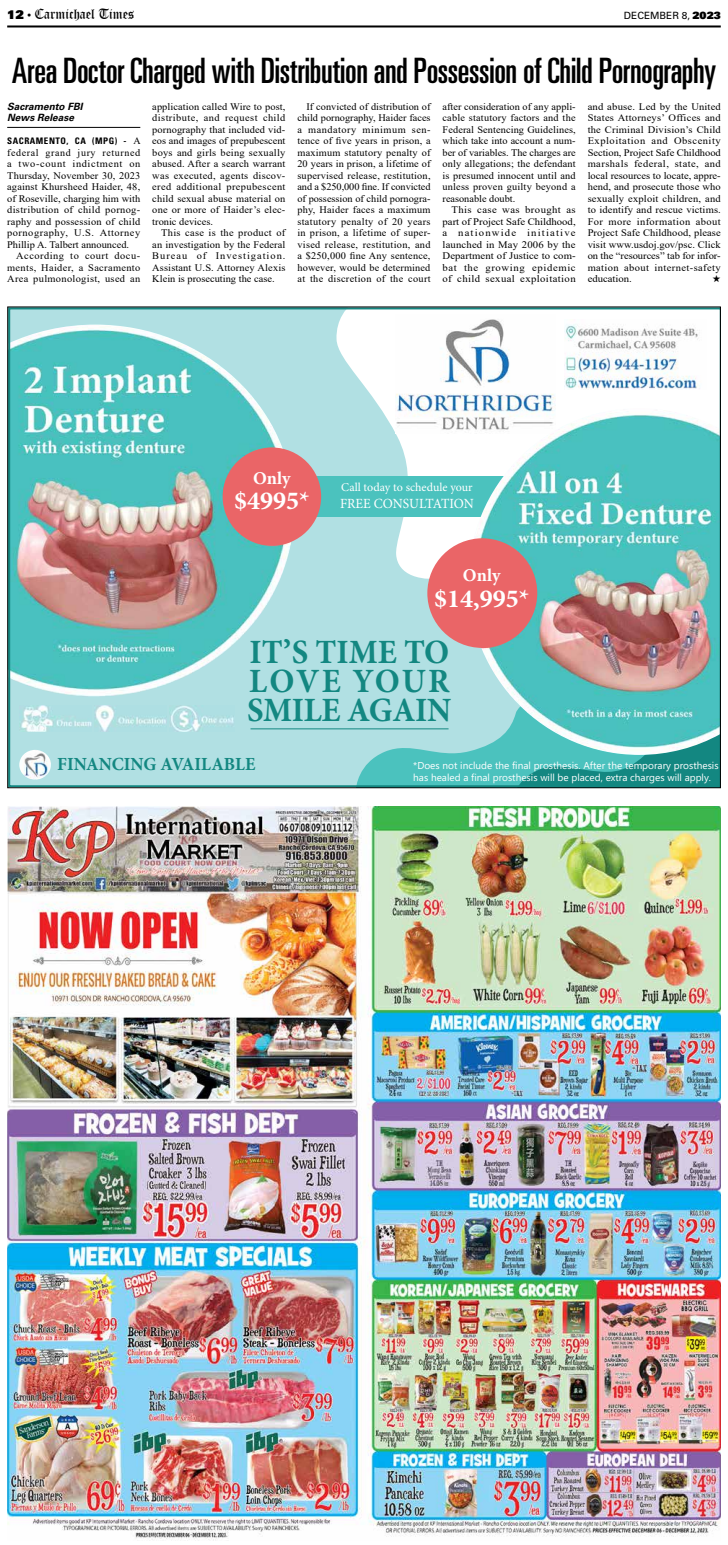
<style>
.page{position:relative;width:728px;height:1545px;background:#fff}
.page>*{position:absolute;margin:0;border:0;box-sizing:border-box;transform-origin:0 0}
.t1{font:ultra-condensed 35px "Univers LT Std";letter-spacing:-.015em;color:#000}
.t2{font:700 34px/29px "Minion Pro";color:#138781;text-align:justify;scale:.96 1}
.t3{font:700 26px "Minion Pro";color:#fff}
.t4{font:700 18.5px "Minion Pro";color:#138781;scale:.96 1}
.t5{font:700 18px "Minion Pro";color:#fff}
.t6{font:14px "Old English Text";color:#000;scale:.96 1}
.t7{font:14px "Minion Pro";letter-spacing:-.005em;color:#fff;scale:.96 1}
.t8{font:12px "Minion Pro";color:#fff}
.t9{font:10px/11.5px "Times New Roman";letter-spacing:.02em;color:#000;text-align:justify}
.t10{font:10px/11.5px "Times New Roman";letter-spacing:.02em;color:#000;text-align:justify;scale:1.07 1}
.t11{font:10px/11.5px "Times New Roman";letter-spacing:.02em;color:#000;text-align:justify;scale:1.04 1}
.t12{font:10px/12px "Microsoft Phags Pa";color:#fff}
.t13{font:italic 700 10px/11.5px "Univers LT Std";color:#000}
.t14{font:10px "Univers LT Std";color:#000}
.t15{font:700 condensed 9px "Univers LT Std";letter-spacing:.06em;color:#000}
.s1{font-family:"Univers LT Std X Black";font-size:12px}
.s2{font-family:"Times New Roman";font-size:12px}
.s3{font-family:"Univers LT Std X Black"}
.s4{font-family:"Times New Roman";font-weight:400;font-stretch:normal;font-size:10px}
</style>
<div class="page">
<hr style="left:7px;top:25px;width:713px;height:2px;background:#000">
<img style="left:9px;top:308px;width:709px;height:478px">
<img style="left:7px;top:806px;width:713px;height:734px">
<hr style="left:7px;top:127px;width:133px;height:1px;background:#000">
<h3 class="t6" style="left:7px;top:5px;width:134px"><span class="s1">12</span> <span class="s2">•</span> Carmichael Times</h3>
<p class="t14" style="left:623px;top:10px;width:98px">DECEMBER 8, <span class="s3">2023</span></p>
<h1 class="t1" style="left:12px;top:51px;width:705px">Area Doctor Charged with Distribution and Possession of Child Pornography</h1>
<p class="t13" style="left:7px;top:101px;width:77px">Sacramento FBI<br>News Release</p>
<p class="t15" style="left:7px;top:136px;width:135px">SACRAMENTO, CA (MPG) - <span class="s4">A</span></p>
<p class="t9" style="left:7px;top:146px;width:135px">federal grand jury returned a two-count indictment on Thursday, November 30, 2023 against Khursheed Haider, 48, of Roseville, charging him with distribution of child pornog&shy;raphy and possession of child pornography, U.S. Attorney Phillip A. Talbert announced.</p>
<p class="t11" style="left:7px;top:250px;width:129px;text-indent:9px">According to court docu&shy;ments, Haider, a Sacramento Area pulmonologist, used an</p>
<p class="t11" style="left:152px;top:100px;width:129px">application called Wire to post, distribute, and request child pornography that included vid&shy;eos and images of prepubescent boys and girls being sexually abused. After a search warrant was executed, agents discov&shy;ered additional prepubescent child sexual abuse material on one or more of Haider’s elec&shy;tronic devices.</p>
<p class="t11" style="left:152px;top:227px;width:129px;text-indent:9px">This case is the product of an investigation by the Federal Bureau of Investigation.<br>Assistant U.S. Attorney Alexis Klein is prosecuting the case.</p>
<p class="t9" style="left:297px;top:100px;width:135px;text-indent:9px">If convicted of distribution of child pornography, Haider faces a mandatory minimum sen&shy;tence of five years in prison, a maximum statutory penalty of 20 years in prison, a lifetime of supervised release, restitution, and a $250,000 fine. If convicted of possession of child pornogra&shy;phy, Haider faces a maximum statutory penalty of 20 years in prison, a lifetime of super&shy;vised release, restitution, and a $250,000 fine Any sentence, however, would be determined at the discretion of the court</p>
<p class="t9" style="left:442px;top:100px;width:135px">after consideration of any appli&shy;cable statutory factors and the Federal Sentencing Guidelines, which take into account a num&shy;ber of variables. The charges are only allegations; the defendant is presumed innocent until and unless proven guilty beyond a reasonable doubt.</p>
<p class="t10" style="left:587px;top:100px;width:126px">and abuse. Led by the United States Attorneys’ Offices and the Criminal Division’s Child Exploitation and Obscenity Section, Project Safe Childhood marshals federal, state, and local resources to locate, appre&shy;hend, and prosecute those who sexually exploit children, and to identify and rescue victims.<br>For more information about Project Safe Childhood, please visit www.usdoj.gov/psc. Click on the “resources” tab for infor&shy;mation about internet-safety education.</p>
<p class="t10" style="left:442px;top:204px;width:126px;text-indent:9px">This case was brought as part of Project Safe Childhood, a nationwide initiative launched in May 2006 by the Department of Justice to com&shy;bat the growing epidemic of child sexual exploitation</p>
<h3 class="t5" style="left:253px;top:466px;width:39px">Only</h3>
<h3 class="t3" style="left:234px;top:482px;width:77px">$4995*</h3>
<p class="t8" style="left:341px;top:479px;width:133px">Call today to schedule your</p>
<h3 class="t7" style="left:340px;top:494px;width:141px">FREE CONSULTATION</h3>
<h3 class="t5" style="left:462px;top:562px;width:39px">Only</h3>
<h3 class="t3" style="left:434px;top:580px;width:97px">$14,995*</h3>
<h2 class="t2" style="left:247px;top:637px;width:214px">IT’S TIME TO LOVE YOUR SMILE AGAIN</h2>
<h3 class="t4" style="left:57px;top:751px;width:208px">FINANCING AVAILABLE</h3>
<p class="t12" style="left:413px;top:759px;width:307px">*Does not include the final prosthesis. After the temporary prosthesis has healed a final prosthesis will be placed, extra charges will apply.</p>
</div>
